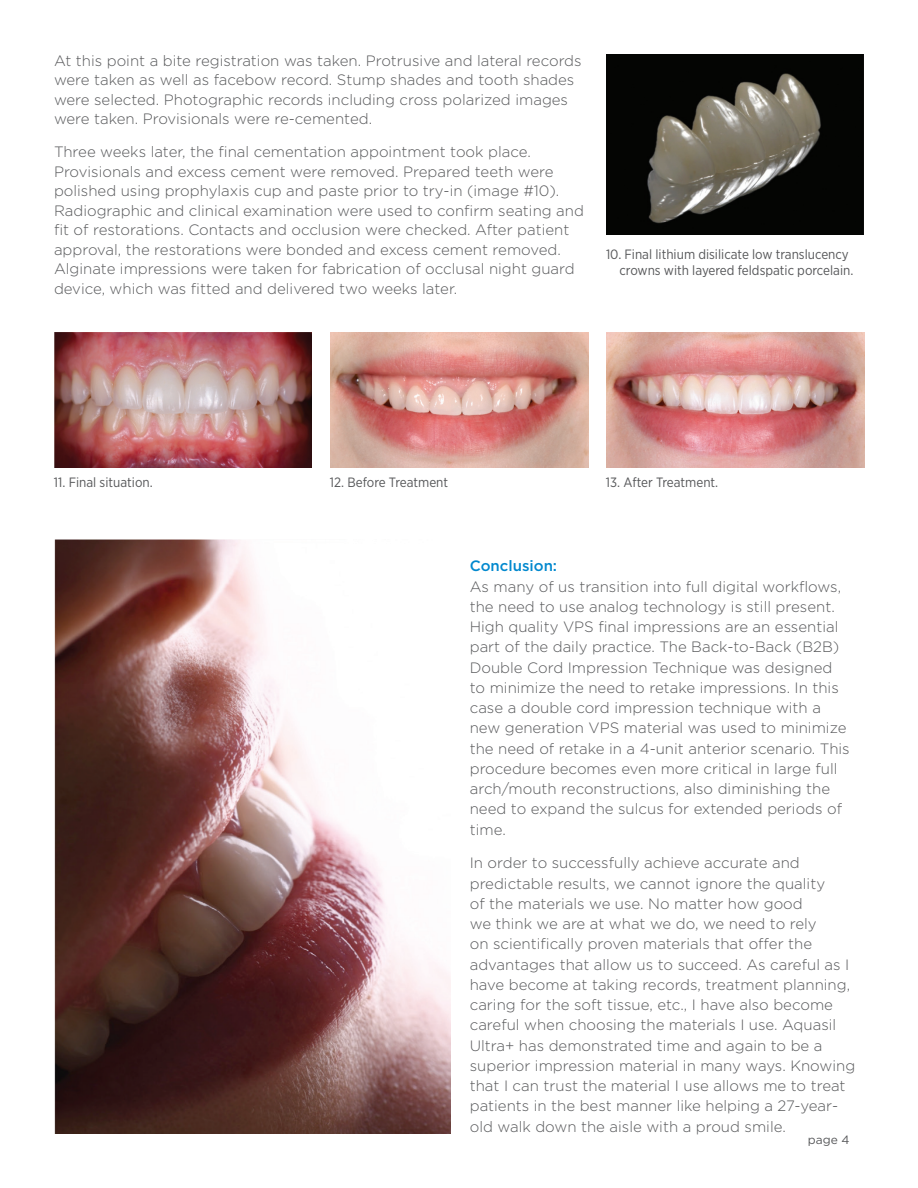
<style>
.page{position:relative;width:918px;height:1188px;background:#fff}
.page>*{position:absolute;margin:0;border:0;box-sizing:border-box;transform-origin:0 0}
.t1{font:300 15px/20.2px "Gotham";color:#57585a}
.t2{font:500 15px "Gotham";color:#0088ce}
.t3{font:13.5px/16.5px "Gotham Narrow";color:#57585a}
.t4{font:12px "Gotham";color:#57585a}
</style>
<div class="page">
<img style="left:330px;top:332px;width:259px;height:135px">
<img style="left:606px;top:332px;width:259px;height:135px">
<img style="left:606px;top:54px;width:258px;height:181px">
<img style="left:54px;top:332px;width:258px;height:135px">
<img style="left:54px;top:539px;width:397px;height:595px">
<p class="t1" style="left:54px;top:51px;width:529px;line-height:19.5px">At this point a bite registration was taken. Protrusive and lateral records were taken as well as facebow record. Stump shades and tooth shades were selected. Photographic records including cross polarized images were taken. Provisionals were re-cemented.</p>
<p class="t1" style="left:54px;top:142px;width:532px;line-height:19.5px">Three weeks later, the final cementation appointment took place.<br>Provisionals and excess cement were removed. Prepared teeth were polished using prophylaxis cup and paste prior to try-in (image #10).<br>Radiographic and clinical examination were used to confirm seating and fit of restorations. Contacts and occlusion were checked. After patient approval, the restorations were bonded and excess cement removed.<br>Alginate impressions were taken for fabrication of occlusal night guard device, which was fitted and delivered two weeks later.</p>
<p class="t3" style="left:620px;top:245px;width:235px;text-indent:-14px">10. Final lithium disilicate low translucency crowns with layered feldspatic porcelain.</p>
<p class="t3" style="left:54px;top:474px;width:100px">11. Final situation.</p>
<p class="t3" style="left:330px;top:474px;width:120px">12. Before Treatment</p>
<p class="t3" style="left:606px;top:474px;width:114px">13. After Treatment.</p>
<p class="t2" style="left:470px;top:556px;width:89px">Conclusion:</p>
<p class="t1" style="left:470px;top:576px;width:381px">As many of us transition into full digital workflows, the need to use analog technology is still present.<br>High quality VPS final impressions are an essential part of the daily practice. The Back-to-Back (B2B)<br>Double Cord Impression Technique was designed to minimize the need to retake impressions. In this case a double cord impression technique with a new generation VPS material was used to minimize the need of retake in a 4-unit anterior scenario. This procedure becomes even more critical in large full arch/mouth reconstructions, also diminishing the need to expand the sulcus for extended periods of time.</p>
<p class="t1" style="left:470px;top:853px;width:387px">In order to successfully achieve accurate and predictable results, we cannot ignore the quality<br>of the materials we use. No matter how good<br>we think we are at what we do, we need to rely<br>on scientifically proven materials that offer the advantages that allow us to succeed. As careful as I have become at taking records, treatment planning, caring for the soft tissue, etc., I have also become careful when choosing the materials I use. Aquasil Ultra+ has demonstrated time and again to be a superior impression material in many ways. Knowing that I can trust the material I use allows me to treat patients in the best manner like helping a 27-year&shy;old walk down the aisle with a proud smile.</p>
<p class="t4" style="left:808px;top:1132px;width:43px">page 4</p>
</div>
